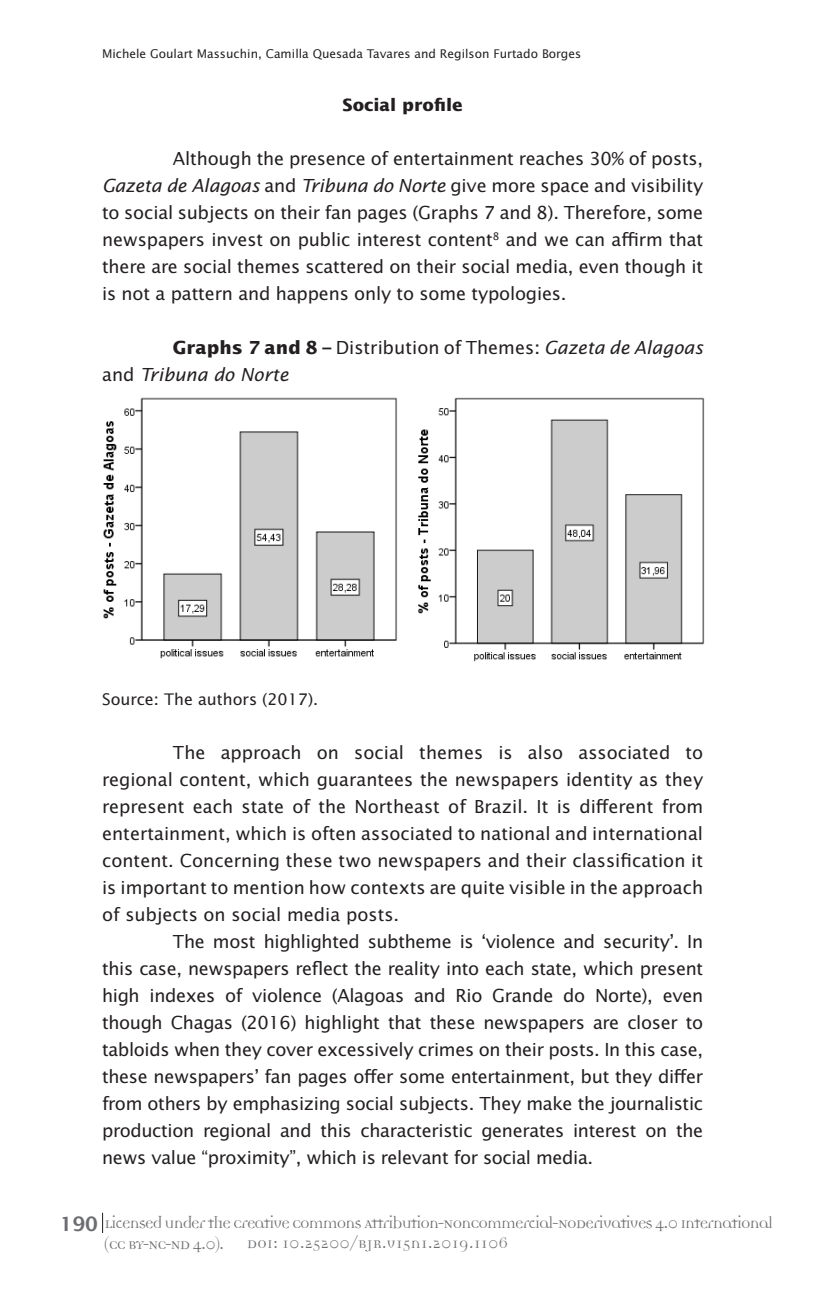
<style>
.page{position:relative;width:828px;height:1293px;background:#fff}
.page>*{position:absolute;margin:0;border:0;box-sizing:border-box;transform-origin:0 0}
.t1{font:600 20px "Lucida Sans";color:#6c6d70}
.t2{font:18px/27px "Lucida Sans";letter-spacing:-.01em;color:#231f20;text-align:justify}
.t3{font:18px/21.6px "Democratica";letter-spacing:-.05em;color:#6c6d70}
.t4{font:italic 18px/27px "Lucida Sans";color:#231f20}
.t5{font:18px "Democratica";color:#6c6d70}
.t6{font:700 17px "Lucida Sans";color:#231f20}
.t7{font:16px "Lucida Sans";color:#231f20}
.t8{font:12px "Lucida Sans";color:#231f20}
.s1{font-style:italic}
.s2{font-weight:700;font-style:normal}
.s3{font-style:normal}
</style>
<div class="page">
<svg style="left:102px;top:1212px;width:1px;height:21px"></svg>
<img style="left:103px;top:397px;width:295px;height:262px">
<img style="left:418px;top:397px;width:287px;height:265px">
<p class="t8" style="left:102px;top:47px;width:481px">Michele Goulart Massuchin, Camilla Quesada Tavares and Regilson Furtado Borges</p>
<p class="t6" style="left:343px;top:95px;width:122px">Social profile</p>
<p class="t2" style="left:102px;top:145px;width:603px;text-indent:71px">Although the presence of entertainment reaches 30% of posts, <span class="s1">Gazeta de Alagoas</span> and <span class="s1">Tribuna do Norte</span> give more space and visibility to social subjects on their fan pages (Graphs 7 and 8). Therefore, some newspapers invest on public interest content<sup>8</sup> and we can affirm that there are social themes scattered on their social media, even though it is not a pattern and happens only to some typologies.</p>
<p class="t4" style="left:102px;top:334px;width:603px;text-indent:71px"><span class="s2">Graphs 7 and 8 –</span> <span class="s3">Distribution of Themes:</span> Gazeta de Alagoas <span class="s3">and</span> Tribuna do Norte</p>
<p class="t7" style="left:102px;top:690px;width:218px">Source: The authors (2017).</p>
<p class="t2" style="left:102px;top:739px;width:603px;text-indent:71px">The approach on social themes is also associated to regional content, which guarantees the newspapers identity as they represent each state of the Northeast of Brazil. It is different from entertainment, which is often associated to national and international content. Concerning these two newspapers and their classification it is important to mention how contexts are quite visible in the approach of subjects on social media posts.</p>
<p class="t2" style="left:102px;top:928px;width:603px;text-indent:71px">The most highlighted subtheme is ‘violence and security’. In this case, newspapers reflect the reality into each state, which present high indexes of violence (Alagoas and Rio Grande do Norte), even though Chagas (2016) highlight that these newspapers are closer to tabloids when they cover excessively crimes on their posts. In this case, these newspapers’ fan pages offer some entertainment, but they differ from others by emphasizing social subjects. They make the journalistic production regional and this characteristic generates interest on the news value “proximity”, which is relevant for social media.</p>
<p class="t3" style="left:105px;top:1213px;width:670px">Licensed under the Creative Commons Attribution-NonCommercial-NoDerivatives 4.0 International (CC BY-NC-ND 4.0).</p>
<p class="t1" style="left:60px;top:1212px;width:40px">190</p>
<p class="t5" style="left:247px;top:1235px;width:263px">DOI: 10.25200/BJR.v15n1.2019.1106</p>
</div>
